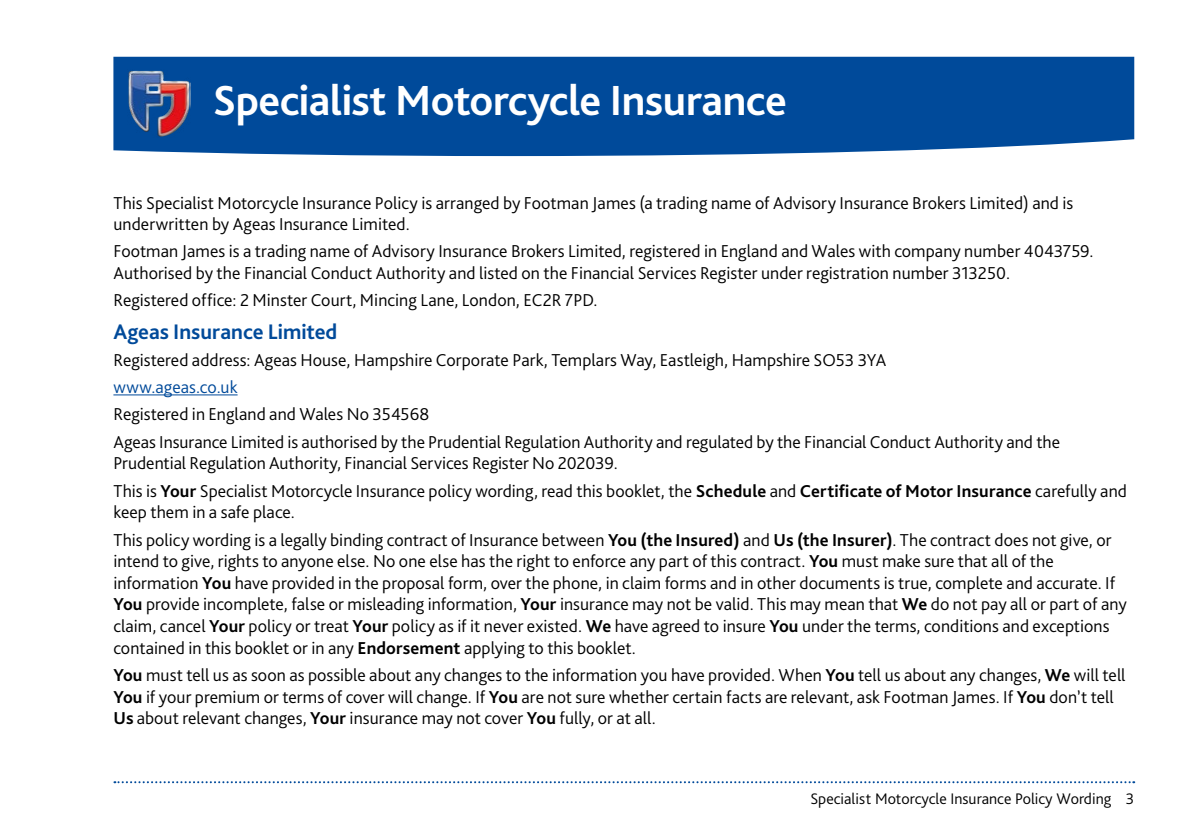
<style>
.page{position:relative;width:1191px;height:840px;background:#fff}
.page>*{position:absolute;margin:0;border:0;box-sizing:border-box;transform-origin:0 0}
.t1{font:700 44px "Bliss Pro";letter-spacing:-.01em;color:#fff}
.t2{font:700 22px "Bliss Pro";color:#004a9a}
.t3{font:300 18px/21.6px "Bliss Pro";color:#000}
.t4{font:300 18px "Bliss Pro";color:#004a9a}
.t5{font:300 16px "Bliss Pro";color:#000}
.s1{font-weight:700}
</style>
<div class="page">
<svg style="left:114px;top:781px;width:1020px;height:1px"></svg>
<div style="left:113px;top:57px;width:1021px;height:99px;background:#004a9a"></div>
<hr style="left:113px;top:394px;width:125px;height:1px;background:#004a9a">
<img style="left:128px;top:70px;width:62px;height:68px">
<p class="t1" style="left:213px;top:73px;width:575px">Specialist Motorcycle Insurance</p>
<p class="t3" style="left:113px;top:191px;width:961px">This Specialist Motorcycle Insurance Policy is arranged by Footman James (a trading name of Advisory Insurance Brokers Limited) and is underwritten by Ageas Insurance Limited.</p>
<p class="t3" style="left:113px;top:240px;width:981px">Footman James is a trading name of Advisory Insurance Brokers Limited, registered in England and Wales with company number 4043759.<br>Authorised by the Financial Conduct Authority and listed on the Financial Services Register under registration number 313250.</p>
<p class="t3" style="left:113px;top:289px;width:486px">Registered office: 2 Minster Court, Mincing Lane, London, EC2R 7PD.</p>
<p class="t2" style="left:113px;top:317px;width:225px">Ageas Insurance Limited</p>
<p class="t3" style="left:113px;top:348px;width:774px">Registered address: Ageas House, Hampshire Corporate Park, Templars Way, Eastleigh, Hampshire SO53 3YA</p>
<p class="t4" style="left:113px;top:376px;width:126px">www.ageas.co.uk</p>
<p class="t3" style="left:113px;top:403px;width:317px">Registered in England and Wales No 354568</p>
<p class="t3" style="left:113px;top:430px;width:948px">Ageas Insurance Limited is authorised by the Prudential Regulation Authority and regulated by the Financial Conduct Authority and the<br>Prudential Regulation Authority, Financial Services Register No 202039.</p>
<p class="t3" style="left:113px;top:479px;width:1015px">This is <span class="s1">Your</span> Specialist Motorcycle Insurance policy wording, read this booklet, the <span class="s1">Schedule</span> and <span class="s1">Certificate of Motor Insurance</span> carefully and keep them in a safe place.</p>
<p class="t3" style="left:113px;top:528px;width:1015px">This policy wording is a legally binding contract of Insurance between <span class="s1">You (the Insured)</span> and <span class="s1">Us (the Insurer)</span>. The contract does not give, or intend to give, rights to anyone else. No one else has the right to enforce any part of this contract. <span class="s1">You</span> must make sure that all of the information <span class="s1">You</span> have provided in the proposal form, over the phone, in claim forms and in other documents is true, complete and accurate. If <span class="s1">You</span> provide incomplete, false or misleading information, <span class="s1">Your</span> insurance may not be valid. This may mean that <span class="s1">We</span> do not pay all or part of any claim, cancel <span class="s1">Your</span> policy or treat <span class="s1">Your</span> policy as if it never existed. <span class="s1">We</span> have agreed to insure <span class="s1">You</span> under the terms, conditions and exceptions contained in this booklet or in any <span class="s1">Endorsement</span> applying to this booklet.</p>
<p class="t3" style="left:113px;top:663px;width:1013px"><span class="s1">You</span> must tell us as soon as possible about any changes to the information you have provided. When <span class="s1">You</span> tell us about any changes, <span class="s1">We</span> will tell<br><span class="s1">You</span> if your premium or terms of cover will change. If <span class="s1">You</span> are not sure whether certain facts are relevant, ask Footman James. If <span class="s1">You</span> don’t tell<br><span class="s1">Us</span> about relevant changes, <span class="s1">Your</span> insurance may not cover <span class="s1">You</span> fully, or at all.</p>
<p class="t5" style="left:810px;top:788px;width:325px">Specialist Motorcycle Insurance Policy Wording 3</p>
</div>
